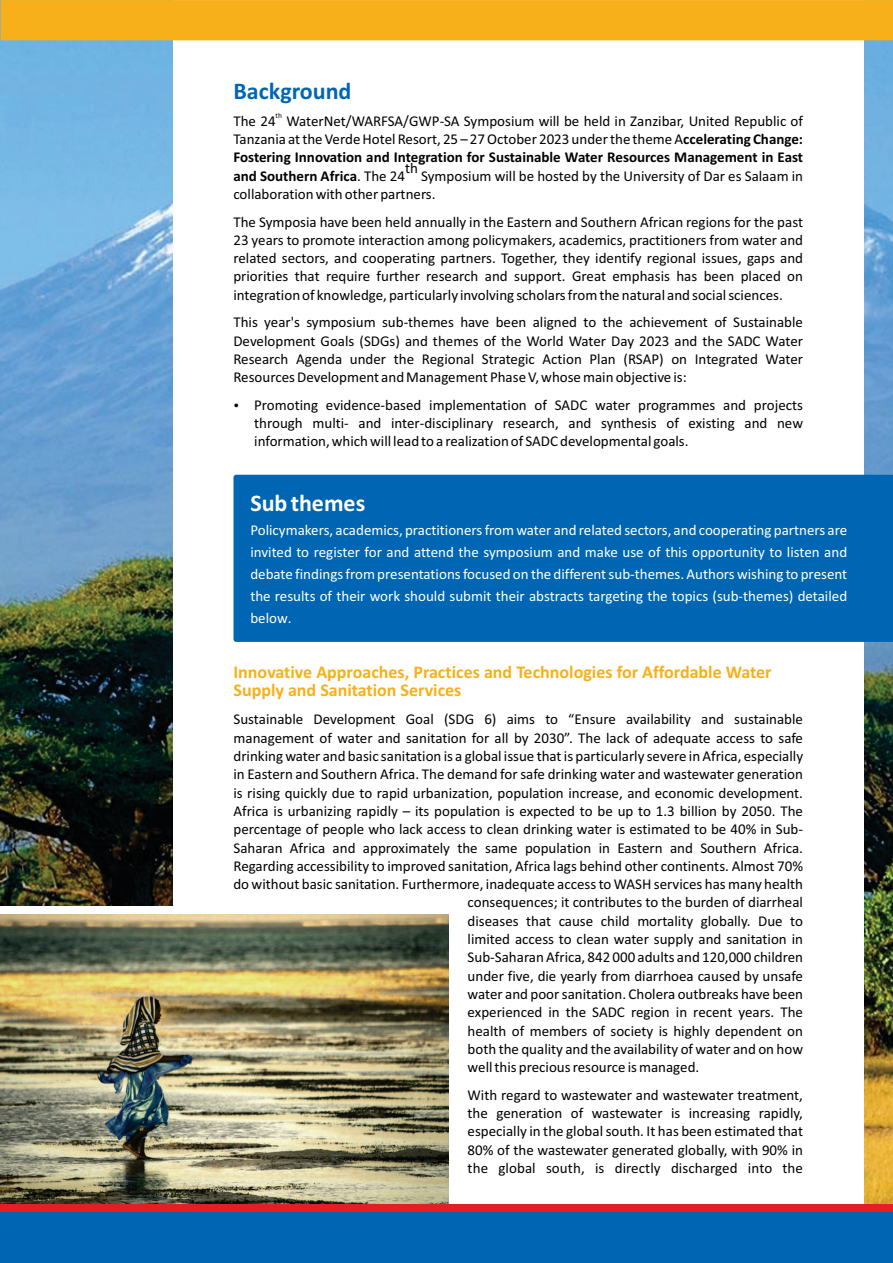
<style>
.page{position:relative;width:893px;height:1263px;background:#fff}
.page>*{position:absolute;margin:0;border:0;box-sizing:border-box;transform-origin:0 0}
.t1{font:700 24px "Calibri";color:#0066b3}
.t2{font:700 24px "Calibri";color:#fff}
.t3{font:700 18px/17.5px "Calibri";color:#f7b01a}
.t4{font:15px/18.3px "Calibri";color:#020203;text-align:justify}
.t5{font:15px/21.9px "Calibri";color:#fff;text-align:justify}
.t6{font:7.5px "Calibri";color:#020203}
.s1{font-weight:700}
</style>
<div class="page">
<img style="left:1px;top:40px;width:892px;height:1164px">
<div style="left:173px;top:0;width:691px;height:1263px;background:#fff"></div>
<div style="left:233px;top:475px;width:660px;height:167px;background:#0066b3"></div>
<div style="left:1px;top:0;width:892px;height:40px;background:#f7b01a"></div>
<img style="left:1px;top:914px;width:448px;height:290px">
<div style="left:1px;top:1204px;width:892px;height:59px;background:#0066b3"></div>
<div style="left:1px;top:1204px;width:892px;height:8px;background:#e51e26"></div>
<div style="left:1px;top:906px;width:460px;height:8px;background:#fff"></div>
<h1 class="t1" style="left:233px;top:81px;width:120px">Background</h1>
<p class="t6" style="left:276px;top:113px;width:8px">th</p>
<p class="t4" style="left:233px;top:113px;width:571px">The 24 WaterNet/WARFSA/GWP-SA Symposium will be held in Zanzibar, United Republic of Tanzania at the Verde Hotel Resort, 25 – 27 October 2023 under the theme A<span class="s1">ccelerating Change:<br>Fostering Innovation and Integration for Sustainable Water Resources Management in East</span></p>
<p class="t4" style="left:405px;top:160px;width:14px">th</p>
<p class="t4" style="left:233px;top:168px;width:571px"><span class="s1">and Southern Africa</span>. The 24 Symposium will be hosted by the University of Dar es Salaam in collaboration with other partners.</p>
<p class="t4" style="left:233px;top:214px;width:571px">The Symposia have been held annually in the Eastern and Southern African regions for the past 23 years to promote interaction among policymakers, academics, practitioners from water and related sectors, and cooperating partners. Together, they identify regional issues, gaps and priorities that require further research and support. Great emphasis has been placed on integration of knowledge, particularly involving scholars from the natural and social sciences.</p>
<p class="t4" style="left:233px;top:314px;width:571px">This year's symposium sub-themes have been aligned to the achievement of Sustainable Development Goals (SDGs) and themes of the World Water Day 2023 and the SADC Water Research Agenda under the Regional Strategic Action Plan (RSAP) on Integrated Water Resources Development and Management Phase V, whose main objective is:</p>
<p class="t4" style="left:254px;top:397px;width:550px">Promoting evidence-based implementation of SADC water programmes and projects through multi- and inter-disciplinary research, and synthesis of existing and new information, which will lead to a realization of SADC developmental goals.</p>
<h1 class="t2" style="left:250px;top:493px;width:116px">Sub themes</h1>
<p class="t5" style="left:250px;top:521px;width:598px">Policymakers, academics, practitioners from water and related sectors, and cooperating partners are invited to register for and attend the symposium and make use of this opportunity to listen and debate findings from presentations focused on the different sub-themes. Authors wishing to present the results of their work should submit their abstracts targeting the topics (sub-themes) detailed below.</p>
<p class="t3" style="left:233px;top:665px;width:540px">Innovative Approaches, Practices and Technologies for Affordable Water<br>Supply and Sanitation Services</p>
<p class="t4" style="left:233px;top:711px;width:571px">Sustainable Development Goal (SDG 6) aims to “Ensure availability and sustainable</p>
<p class="t4" style="left:233px;top:730px;width:571px">management of water and sanitation for all by 2030”. The lack of adequate access to safe</p>
<p class="t4" style="left:233px;top:748px;width:571px">drinking water and basic sanitation is a global issue that is particularly severe in Africa, especially</p>
<p class="t4" style="left:233px;top:766px;width:571px">in Eastern and Southern Africa. The demand for safe drinking water and wastewater generation</p>
<p class="t4" style="left:233px;top:785px;width:571px">is rising quickly due to rapid urbanization, population increase, and economic development.</p>
<p class="t4" style="left:233px;top:803px;width:571px">Africa is urbanizing rapidly – its population is expected to be up to 1.3 billion by 2050. The</p>
<p class="t4" style="left:233px;top:821px;width:571px">percentage of people who lack access to clean drinking water is estimated to be 40% in Sub-</p>
<p class="t4" style="left:233px;top:840px;width:571px">Saharan Africa and approximately the same population in Eastern and Southern Africa.</p>
<p class="t4" style="left:233px;top:858px;width:571px">Regarding accessibility to improved sanitation, Africa lags behind other continents. Almost 70%</p>
<p class="t4" style="left:233px;top:876px;width:571px">do without basic sanitation. Furthermore, inadequate access to WASH services has many health</p>
<p class="t4" style="left:468px;top:894px;width:337px">consequences; it contributes to the burden of diarrheal</p>
<p class="t4" style="left:468px;top:913px;width:337px">diseases that cause child mortality globally. Due to</p>
<p class="t4" style="left:468px;top:931px;width:337px">limited access to clean water supply and sanitation in</p>
<p class="t4" style="left:468px;top:949px;width:337px">Sub-Saharan Africa, 842 000 adults and 120,000 children</p>
<p class="t4" style="left:468px;top:968px;width:337px">under five, die yearly from diarrhoea caused by unsafe</p>
<p class="t4" style="left:468px;top:986px;width:337px">water and poor sanitation. Cholera outbreaks have been</p>
<p class="t4" style="left:468px;top:1004px;width:337px">experienced in the SADC region in recent years. The</p>
<p class="t4" style="left:468px;top:1023px;width:337px">health of members of society is highly dependent on</p>
<p class="t4" style="left:468px;top:1041px;width:337px">both the quality and the availability of water and on how</p>
<p class="t4" style="left:468px;top:1059px;width:233px">well this precious resource is managed.</p>
<p class="t4" style="left:468px;top:1087px;width:337px">With regard to wastewater and wastewater treatment, the generation of wastewater is increasing rapidly, especially in the global south. It has been estimated that 80% of the wastewater generated globally, with 90% in the global south, is directly discharged into the</p>
</div>
